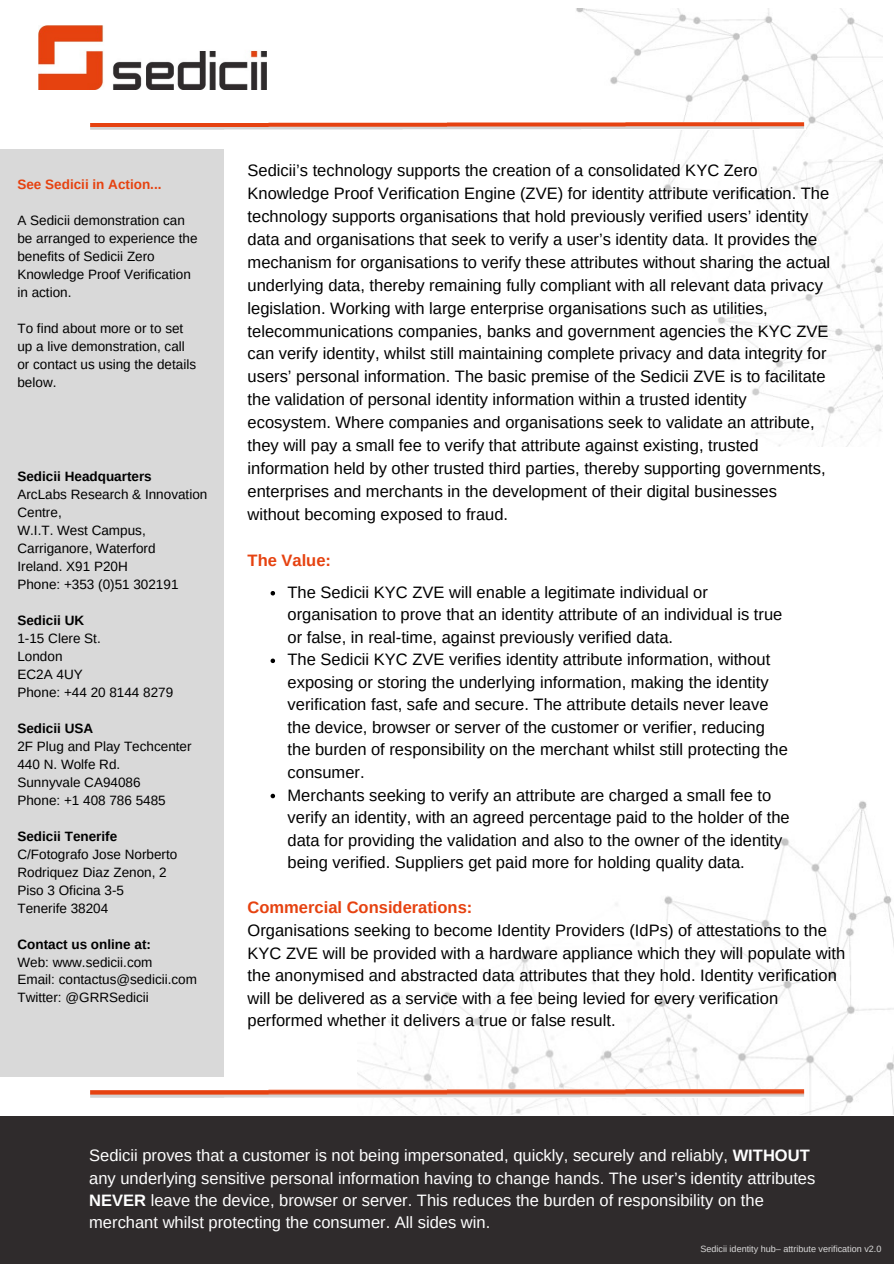
<style>
.page{position:relative;width:894px;height:1264px;background:#fff}
.page>*{position:absolute;margin:0;border:0;box-sizing:border-box;transform-origin:0 0}
.t1{font:16.5px/22.5px "Arimo";color:#000}
.t2{font:16.5px/22.2px "Arimo";color:#fff}
.t3{font:700 16.5px "Arimo";color:#e64210}
.t4{font:13.5px/18px "Arimo";color:#000}
.t5{font:700 13.5px "Arimo";color:#000}
.t6{font:700 13.5px "Arimo";color:#e64210}
.t7{font:9px "Arimo";color:#d9d9d9}
.s1{font-weight:700}
</style>
<div class="page">
<img style="left:357px;top:446px;width:536px;height:668px">
<img style="left:223px;top:8px;width:659px;height:438px">
<div style="left:0;top:1116px;width:893px;height:147px;background:#2f2b2c"></div>
<img style="left:38px;top:26px;width:228px;height:64px">
<div style="left:0;top:150px;width:223px;height:926px;background:#d9d9d9"></div>
<img style="left:90px;top:122px;width:714px;height:8px">
<img style="left:90px;top:1089px;width:714px;height:8px">
<svg style="left:270px;top:591px;width:5px;height:4px"></svg>
<svg style="left:270px;top:658px;width:5px;height:5px"></svg>
<svg style="left:270px;top:793px;width:5px;height:5px"></svg>
<p class="t6" style="left:17px;top:177px;width:145px">See Sedicii in Action...</p>
<p class="t4" style="left:17px;top:211px;width:182px">A Sedicii demonstration can be arranged to experience the benefits of Sedicii Zero<br>Knowledge Proof Verification in action.</p>
<p class="t4" style="left:17px;top:319px;width:180px">To find about more or to set up a live demonstration, call or contact us using the details below.</p>
<p class="t5" style="left:17px;top:469px;width:136px">Sedicii Headquarters</p>
<p class="t4" style="left:17px;top:485px;width:191px">ArcLabs Research &amp; Innovation<br>Centre,<br>W.I.T. West Campus,<br>Carriganore, Waterford<br>Ireland. X91 P20H<br>Phone: +353 (0)51 302191</p>
<p class="t5" style="left:17px;top:613px;width:68px">Sedicii UK</p>
<p class="t4" style="left:17px;top:629px;width:157px">1-15 Clere St.<br>London<br>EC2A 4UY<br>Phone: +44 20 8144 8279</p>
<p class="t5" style="left:17px;top:720px;width:77px">Sedicii USA</p>
<p class="t4" style="left:17px;top:737px;width:175px">2F Plug and Play Techcenter<br>440 N. Wolfe Rd.<br>Sunnyvale CA94086<br>Phone: +1 408 786 5485</p>
<p class="t5" style="left:17px;top:828px;width:101px">Sedicii Tenerife</p>
<p class="t4" style="left:17px;top:845px;width:161px">C/Fotografo Jose Norberto<br>Rodriquez Diaz Zenon, 2<br>Piso 3 Oficina 3-5<br>Tenerife 38204</p>
<p class="t5" style="left:17px;top:936px;width:135px">Contact us online at:</p>
<p class="t4" style="left:17px;top:952px;width:181px">Web: www.sedicii.com<br>Email: contactus@sedicii.com<br>Twitter: @GRRSedicii</p>
<p class="t1" style="left:247px;top:159px;width:584px;line-height:23px">Sedicii’s technology supports the creation of a consolidated KYC Zero Knowledge Proof Verification Engine (ZVE) for identity attribute verification. The technology supports organisations that hold previously verified users’ identity data and organisations that seek to verify a user’s identity data. It provides the mechanism for organisations to verify these attributes without sharing the actual underlying data, thereby remaining fully compliant with all relevant data privacy legislation. Working with large enterprise organisations such as utilities, telecommunications companies, banks and government agencies the KYC ZVE can verify identity, whilst still maintaining complete privacy and data integrity for users’ personal information. The basic premise of the Sedicii ZVE is to facilitate the validation of personal identity information within a trusted identity ecosystem. Where companies and organisations seek to validate an attribute, they will pay a small fee to verify that attribute against existing, trusted information held by other trusted third parties, thereby supporting governments, enterprises and merchants in the development of their digital businesses without becoming exposed to fraud.</p>
<p class="t3" style="left:247px;top:550px;width:85px">The Value:</p>
<p class="t1" style="left:287px;top:580px;width:503px">The Sedicii KYC ZVE will enable a legitimate individual or organisation to prove that an identity attribute of an individual is true or false, in real-time, against previously verified data.<br>The Sedicii KYC ZVE verifies identity attribute information, without exposing or storing the underlying information, making the identity verification fast, safe and secure. The attribute details never leave the device, browser or server of the customer or verifier, reducing the burden of responsibility on the merchant whilst still protecting the consumer.<br>Merchants seeking to verify an attribute are charged a small fee to verify an identity, with an agreed percentage paid to the holder of the data for providing the validation and also to the owner of the identity being verified. Suppliers get paid more for holding quality data.</p>
<p class="t3" style="left:247px;top:898px;width:226px">Commercial Considerations:</p>
<p class="t1" style="left:247px;top:919px;width:599px">Organisations seeking to become Identity Providers (IdPs) of attestations to the KYC ZVE will be provided with a hardware appliance which they will populate with the anonymised and abstracted data attributes that they hold. Identity verification will be delivered as a service with a fee being levied for every verification performed whether it delivers a true or false result.</p>
<p class="t2" style="left:89px;top:1144px;width:727px">Sedicii proves that a customer is not being impersonated, quickly, securely and reliably, <span class="s1">WITHOUT </span>any underlying sensitive personal information having to change hands. The user’s identity attributes <span class="s1">NEVER</span> leave the device, browser or server. This reduces the burden of responsibility on the merchant whilst protecting the consumer. All sides win.</p>
<p class="t7" style="left:700px;top:1243px;width:182px">Sedicii identity hub– attribute verification v2.0</p>
</div>
